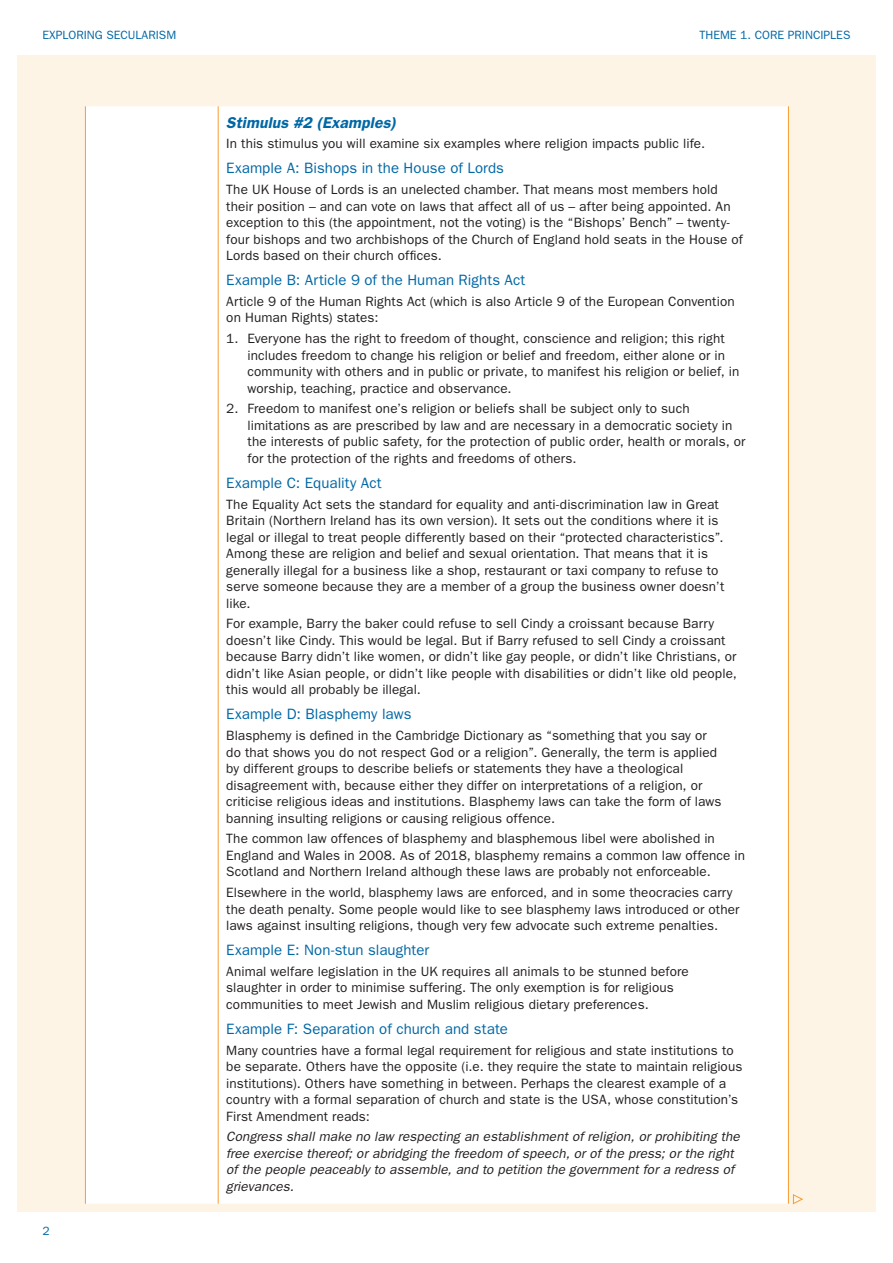
<style>
.page{position:relative;width:893px;height:1263px;background:#fff}
.page>*{position:absolute;margin:0;border:0;box-sizing:border-box;transform-origin:0 0}
.Table_Subheader{font:italic 600 15.75px "Franklin Gothic";letter-spacing:.005em;color:#0067a5}
.Table_SubSubheader{font:15px "Franklin Gothic";letter-spacing:.005em;color:#0067a5}
.Table_Body_Text{font:13.5px/16.5px "Franklin Gothic";letter-spacing:.01em;color:#231f20}
.Table_Body_Text_OL{font:13.5px/16.5px "Franklin Gothic";letter-spacing:.01em;color:#231f20}
.Table_Body_Text-2{font:italic 13.5px/16.5px "Franklin Gothic";letter-spacing:.005em;color:#231f20}
.t1{font:12px "Franklin Gothic";color:#0067a5}
</style>
<div class="page">
<div style="left:17px;top:55px;width:859px;height:1157px;background:#fef4e6"></div>
<div style="left:86px;top:106px;width:702px;height:1098px;background:#fff"></div>
<hr style="left:788px;top:106px;width:1px;height:1098px;background:#f89d33">
<hr style="left:85px;top:106px;width:1px;height:1098px;background:#f89d33">
<hr style="left:218px;top:106px;width:1px;height:1098px;background:#f89d33">
<svg style="left:793px;top:1194px;width:10px;height:11px"></svg>
<p class="t1" style="left:43px;top:28px;width:135px">EXPLORING SECULARISM</p>
<p class="t1" style="left:699px;top:28px;width:152px">THEME 1. CORE PRINCIPLES</p>
<p class="t1" style="left:43px;top:1224px;width:9px">2</p>
<p class="Table_Subheader" style="left:226px;top:113px;width:171px">Stimulus #2 (Examples)</p>
<p class="Table_Body_Text" style="left:226px;top:135px;width:480px">In this stimulus you will examine six examples where religion impacts public life.</p>
<p class="Table_SubSubheader" style="left:226px;top:160px;width:279px">Example A: Bishops in the House of Lords</p>
<p class="Table_Body_Text" style="left:226px;top:181px;width:518px">The UK House of Lords is an unelected chamber. That means most members hold their position – and can vote on laws that affect all of us – after being appointed. An exception to this (the appointment, not the voting) is the “Bishops’ Bench” – twenty&shy;four bishops and two archbishops of the Church of England hold seats in the House of Lords based on their church offices.</p>
<p class="Table_SubSubheader" style="left:226px;top:271px;width:301px">Example B: Article 9 of the Human Rights Act</p>
<p class="Table_Body_Text" style="left:226px;top:293px;width:510px">Article 9 of the Human Rights Act (which is also Article 9 of the European Convention on Human Rights) states:</p>
<p class="Table_Body_Text_OL" style="left:248px;top:330px;width:493px;text-indent:-21px">1. Everyone has the right to freedom of thought, conscience and religion; this right includes freedom to change his religion or belief and freedom, either alone or in community with others and in public or private, to manifest his religion or belief, in worship, teaching, practice and observance.</p>
<p class="Table_Body_Text_OL" style="left:248px;top:400px;width:499px;text-indent:-21px">2. Freedom to manifest one’s religion or beliefs shall be subject only to such limitations as are prescribed by law and are necessary in a democratic society in the interests of public safety, for the protection of public order, health or morals, or for the protection of the rights and freedoms of others.</p>
<p class="Table_SubSubheader" style="left:226px;top:474px;width:157px">Example C: Equality Act</p>
<p class="Table_Body_Text" style="left:226px;top:495px;width:500px">The Equality Act sets the standard for equality and anti-discrimination law in Great Britain (Northern Ireland has its own version). It sets out the conditions where it is legal or illegal to treat people differently based on their “protected characteristics”.<br>Among these are religion and belief and sexual orientation. That means that it is generally illegal for a business like a shop, restaurant or taxi company to refuse to serve someone because they are a member of a group the business owner doesn’t like.</p>
<p class="Table_Body_Text" style="left:226px;top:615px;width:512px">For example, Barry the baker could refuse to sell Cindy a croissant because Barry doesn’t like Cindy. This would be legal. But if Barry refused to sell Cindy a croissant because Barry didn’t like women, or didn’t like gay people, or didn’t like Christians, or didn’t like Asian people, or didn’t like people with disabilities or didn’t like old people, this would all probably be illegal.</p>
<p class="Table_SubSubheader" style="left:226px;top:706px;width:187px">Example D: Blasphemy laws</p>
<p class="Table_Body_Text" style="left:226px;top:727px;width:497px">Blasphemy is defined in the Cambridge Dictionary as “something that you say or do that shows you do not respect God or a religion”. Generally, the term is applied by different groups to describe beliefs or statements they have a theological disagreement with, because either they differ on interpretations of a religion, or criticise religious ideas and institutions. Blasphemy laws can take the form of laws banning insulting religions or causing religious offence.</p>
<p class="Table_Body_Text" style="left:226px;top:830px;width:520px">The common law offences of blasphemy and blasphemous libel were abolished in<br>England and Wales in 2008. As of 2018, blasphemy remains a common law offence in<br>Scotland and Northern Ireland although these laws are probably not enforceable.</p>
<p class="Table_Body_Text" style="left:226px;top:884px;width:515px">Elsewhere in the world, blasphemy laws are enforced, and in some theocracies carry the death penalty. Some people would like to see blasphemy laws introduced or other laws against insulting religions, though very few advocate such extreme penalties.</p>
<p class="Table_SubSubheader" style="left:226px;top:941px;width:205px">Example E: Non-stun slaughter</p>
<p class="Table_Body_Text" style="left:226px;top:963px;width:464px">Animal welfare legislation in the UK requires all animals to be stunned before slaughter in order to minimise suffering. The only exemption is for religious communities to meet Jewish and Muslim religious dietary preferences.</p>
<p class="Table_SubSubheader" style="left:226px;top:1020px;width:283px">Example F: Separation of church and state</p>
<p class="Table_Body_Text" style="left:226px;top:1041px;width:518px">Many countries have a formal legal requirement for religious and state institutions to be separate. Others have the opposite (i.e. they require the state to maintain religious institutions). Others have something in between. Perhaps the clearest example of a country with a formal separation of church and state is the USA, whose constitution’s First Amendment reads:</p>
<p class="Table_Body_Text-2" style="left:226px;top:1128px;width:515px">Congress shall make no law respecting an establishment of religion, or prohibiting the free exercise thereof; or abridging the freedom of speech, or of the press; or the right of the people peaceably to assemble, and to petition the government for a redress of grievances.</p>
</div>
